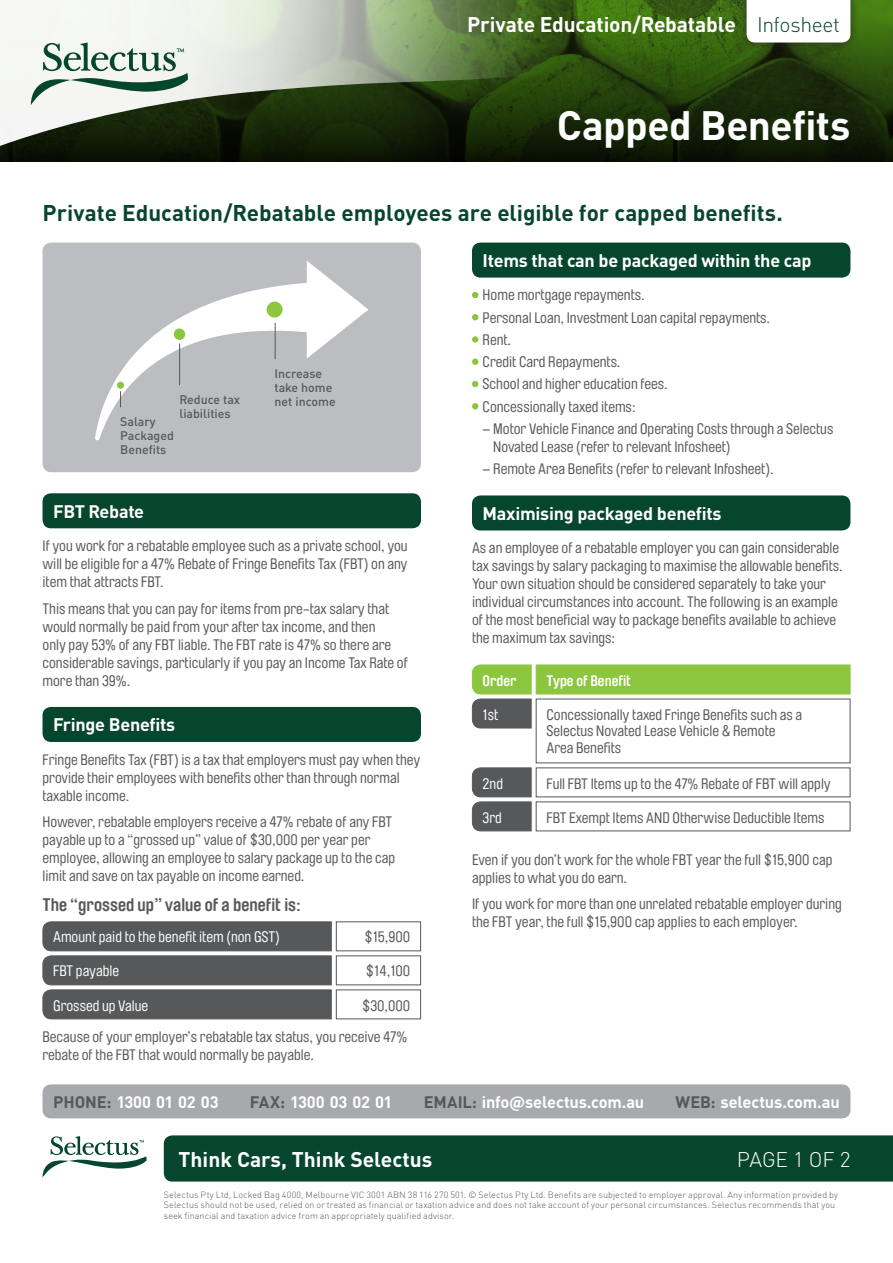
<style>
.page{position:relative;width:893px;height:1263px;background:#fff}
.page>*{position:absolute;margin:0;border:0;box-sizing:border-box;transform-origin:0 0}
.CJHART{font:700 40.5px "DINOT";letter-spacing:-.015em;color:#fff}
.First_sub_green_head{font:700 22.5px "DINOT";color:#06462e}
.CJHART-2{font:700 21px "DINOT";color:#fff}
.CJHART-3{font:300 21px "DINOT";letter-spacing:-.02em;color:#06462f}
.CJHART-4{font:300 21px "DINOT";letter-spacing:-.01em;color:#fff}
.t1{font:700 18px "DINOT";letter-spacing:-.015em;color:#fff}
.BODY{font:700 18px "Brauer Neue";color:#57585a}
.t2{font:700 16.5px "DINOT";letter-spacing:-.01em;color:#fff}
.BODY-2{font:15px/18px "Brauer Neue";color:#57585a}
.BODY-3{font:15px "Brauer Neue";color:#fff}
.BODY-4{font:700 15px "Brauer Neue";color:#fff}
.Chart{font:500 12.3px/14px "DINOT";color:#57585a}
.t3{font:300 9px/10.5px "DINOT";letter-spacing:.01em;color:#57585a}
.s1{color:#57585a}
</style>
<div class="page">
<svg style="left:0;top:14px;width:893px;height:148px;background:#1b2f08"></svg>
<img style="left:0;top:0;width:643px;height:147px">
<svg style="left:31px;top:43px;width:157px;height:62px"></svg>
<div style="left:738px;top:0;width:122px;height:52px;background:#231f20;opacity:.75"></div>
<svg style="left:747px;top:0;width:103px;height:43px"></svg>
<div style="left:164px;top:1135px;width:729px;height:46px;background:#06462f"></div>
<svg style="left:43px;top:1136px;width:104px;height:41px"></svg>
<div style="left:43px;top:1084px;width:807px;height:34px;background:#a8a9ad;border-radius:9px"></div>
<div style="left:43px;top:493px;width:378px;height:35px;background:#06462f;border-radius:9px"></div>
<div style="left:472px;top:495px;width:378px;height:35px;background:#06462f;border-radius:9px"></div>
<div style="left:43px;top:707px;width:378px;height:35px;background:#06462f;border-radius:9px"></div>
<svg style="left:472px;top:292px;width:6px;height:6px"></svg>
<svg style="left:472px;top:314px;width:6px;height:6px"></svg>
<div style="left:472px;top:336px;width:6px;height:7px;background:#8bc63e;border-radius:50%"></div>
<svg style="left:472px;top:359px;width:6px;height:6px"></svg>
<svg style="left:472px;top:381px;width:6px;height:6px"></svg>
<svg style="left:472px;top:403px;width:6px;height:6px"></svg>
<div style="left:43px;top:243px;width:378px;height:229px;background:#bcbdc0;border-radius:9px"></div>
<svg style="left:95px;top:261px;width:273px;height:180px"></svg>
<div style="left:267px;top:302px;width:16px;height:15px;background:#8bc63e;border-radius:50%"></div>
<div style="left:174px;top:328px;width:11px;height:12px;background:#8bc63e;border-radius:50%"></div>
<div style="left:117px;top:382px;width:7px;height:7px;background:#8bc63e;border-radius:50%"></div>
<hr style="left:275px;top:323px;width:1px;height:36px;background:#57585a">
<hr style="left:179px;top:344px;width:1px;height:41px;background:#57585a">
<svg style="left:120px;top:392px;width:1px;height:15px"></svg>
<svg style="left:42px;top:921px;width:290px;height:99px;background:#666769"></svg>
<div style="left:336px;top:921px;width:85px;height:30px;border:1px solid #57585a"></div>
<div style="left:472px;top:243px;width:378px;height:35px;background:#06462f;border-radius:9px"></div>
<div style="left:536px;top:665px;width:314px;height:29px;background:#8bc63e"></div>
<svg style="left:472px;top:664px;width:60px;height:65px;background:#7e995d"></svg>
<svg style="left:472px;top:767px;width:60px;height:65px;background:#676869"></svg>
<p class="CJHART-2" style="left:467px;top:11px;width:270px">Private Education/Rebatable</p>
<p class="CJHART-3" style="left:757px;top:11px;width:84px">Infosheet</p>
<p class="CJHART" style="left:557px;top:99px;width:295px">Capped Benefits</p>
<p class="First_sub_green_head" style="left:43px;top:198px;width:742px">Private Education/Rebatable employees are eligible for capped benefits.</p>
<p class="Chart" style="left:179px;top:392px;width:62px">Reduce tax liabilities</p>
<p class="Chart" style="left:120px;top:415px;width:55px">Salary<br>Packaged<br>Benefits</p>
<p class="Chart" style="left:275px;top:366px;width:63px">Increase take home net income</p>
<p class="t1" style="left:483px;top:249px;width:330px">Items that can be packaged within the cap</p>
<p class="BODY-2" style="left:483px;top:286px;width:163px">Home mortgage repayments.</p>
<p class="BODY-2" style="left:483px;top:309px;width:289px">Personal Loan, Investment Loan capital repayments.</p>
<p class="BODY-2" style="left:483px;top:331px;width:30px">Rent.</p>
<p class="BODY-2" style="left:483px;top:353px;width:139px">Credit Card Repayments.</p>
<p class="BODY-2" style="left:483px;top:375px;width:186px">School and higher education fees.</p>
<p class="BODY-2" style="left:483px;top:398px;width:154px">Concessionally taxed items:</p>
<p class="BODY-2" style="left:493px;top:420px;width:342px;text-indent:-11px">– Motor Vehicle Finance and Operating Costs through a Selectus<br>Novated Lease (refer to relevant Infosheet)</p>
<p class="BODY-2" style="left:483px;top:460px;width:292px">– Remote Area Benefits (refer to relevant Infosheet).</p>
<p class="t1" style="left:53px;top:499px;width:93px">FBT Rebate</p>
<p class="t1" style="left:483px;top:502px;width:240px">Maximising packaged benefits</p>
<p class="BODY-2" style="left:43px;top:537px;width:367px;text-align:justify">If you work for a rebatable employee such as a private school, you will be eligible for a 47% Rebate of Fringe Benefits Tax (FBT) on any item that attracts FBT.</p>
<p class="BODY-2" style="left:43px;top:600px;width:367px">This means that you can pay for items from pre-tax salary that would normally be paid from your after tax income, and then<br>only pay 53% of any FBT liable. The FBT rate is 47% so there are considerable savings, particularly if you pay an Income Tax Rate of more than 39%.</p>
<p class="t1" style="left:53px;top:713px;width:124px">Fringe Benefits</p>
<p class="BODY-2" style="left:43px;top:751px;width:379px">Fringe Benefits Tax (FBT) is a tax that employers must pay when they provide their employees with benefits other than through normal taxable income.</p>
<p class="BODY-2" style="left:43px;top:813px;width:354px">However, rebatable employers receive a 47% rebate of any FBT payable up to a “grossed up” value of $30,000 per year per employee, allowing an employee to salary package up to the cap limit and save on tax payable on income earned.</p>
<p class="BODY" style="left:43px;top:894px;width:260px">The “grossed up” value of a benefit is:</p>
<p class="BODY-3" style="left:53px;top:929px;width:228px">Amount paid to the benefit item (non GST)</p>
<p class="BODY-3" style="left:53px;top:963px;width:67px">FBT payable</p>
<p class="BODY-3" style="left:53px;top:997px;width:97px">Grossed up Value</p>
<p class="BODY-2" style="left:364px;top:928px;width:47px">$15,900</p>
<p class="BODY-2" style="left:366px;top:962px;width:46px">$14,100</p>
<p class="BODY-2" style="left:362px;top:996px;width:50px">$30,000</p>
<p class="BODY-2" style="left:43px;top:1028px;width:366px">Because of your employer’s rebatable tax status, you receive 47% rebate of the FBT that would normally be payable.</p>
<p class="BODY-2" style="left:472px;top:539px;width:372px">As an employee of a rebatable employer you can gain considerable tax savings by salary packaging to maximise the allowable benefits.<br>Your own situation should be considered separately to take your individual circumstances into account. The following is an example of the most beneficial way to package benefits available to achieve the maximum tax savings:</p>
<p class="BODY-4" style="left:483px;top:672px;width:35px">Order</p>
<p class="BODY-4" style="left:546px;top:672px;width:86px">Type of Benefit</p>
<p class="BODY-3" style="left:483px;top:706px;width:17px">1st</p>
<p class="BODY-2" style="left:546px;top:706px;width:257px;line-height:16.5px">Concessionally taxed Fringe Benefits such as a<br>Selectus Novated Lease Vehicle &amp; Remote<br>Area Benefits</p>
<p class="BODY-2" style="left:546px;top:774px;width:286px">Full FBT Items up to the 47% Rebate of FBT will apply</p>
<p class="BODY-2" style="left:546px;top:808px;width:280px">FBT Exempt Items AND Otherwise Deductible Items</p>
<p class="BODY-3" style="left:483px;top:775px;width:22px">2nd</p>
<p class="BODY-3" style="left:483px;top:809px;width:21px">3rd</p>
<p class="BODY-2" style="left:472px;top:851px;width:362px">Even if you don’t work for the whole FBT year the full $15,900 cap applies to what you do earn.</p>
<p class="BODY-2" style="left:472px;top:895px;width:371px">If you work for more than one unrelated rebatable employer during the FBT year, the full $15,900 cap applies to each employer.</p>
<p class="t2" style="left:53px;top:1091px;width:167px"><span class="s1">PHONE:</span> 1300 01 02 03</p>
<p class="t2" style="left:250px;top:1091px;width:144px"><span class="s1">FAX:</span> 1300 03 02 01</p>
<p class="t2" style="left:424px;top:1091px;width:222px"><span class="s1">EMAIL:</span> info@selectus.com.au</p>
<p class="t2" style="left:676px;top:1091px;width:166px"><span class="s1">WEB:</span> selectus.com.au</p>
<p class="CJHART-2" style="left:179px;top:1145px;width:255px">Think Cars, Think Selectus</p>
<p class="CJHART-4" style="left:737px;top:1146px;width:115px">PAGE 1 OF 2</p>
<p class="t3" style="left:164px;top:1189px;width:676px">Selectus Pty Ltd, Locked Bag 4000, Melbourne VIC 3001 ABN 38 116 270 501. © Selectus Pty Ltd. Benefits are subjected to employer approval. Any information provided by<br>Selectus should not be used, relied on or treated as financial or taxation advice and does not take account of your personal circumstances. Selectus recommends that you seek financial and taxation advice from an appropriately qualified advisor.</p>
</div>
